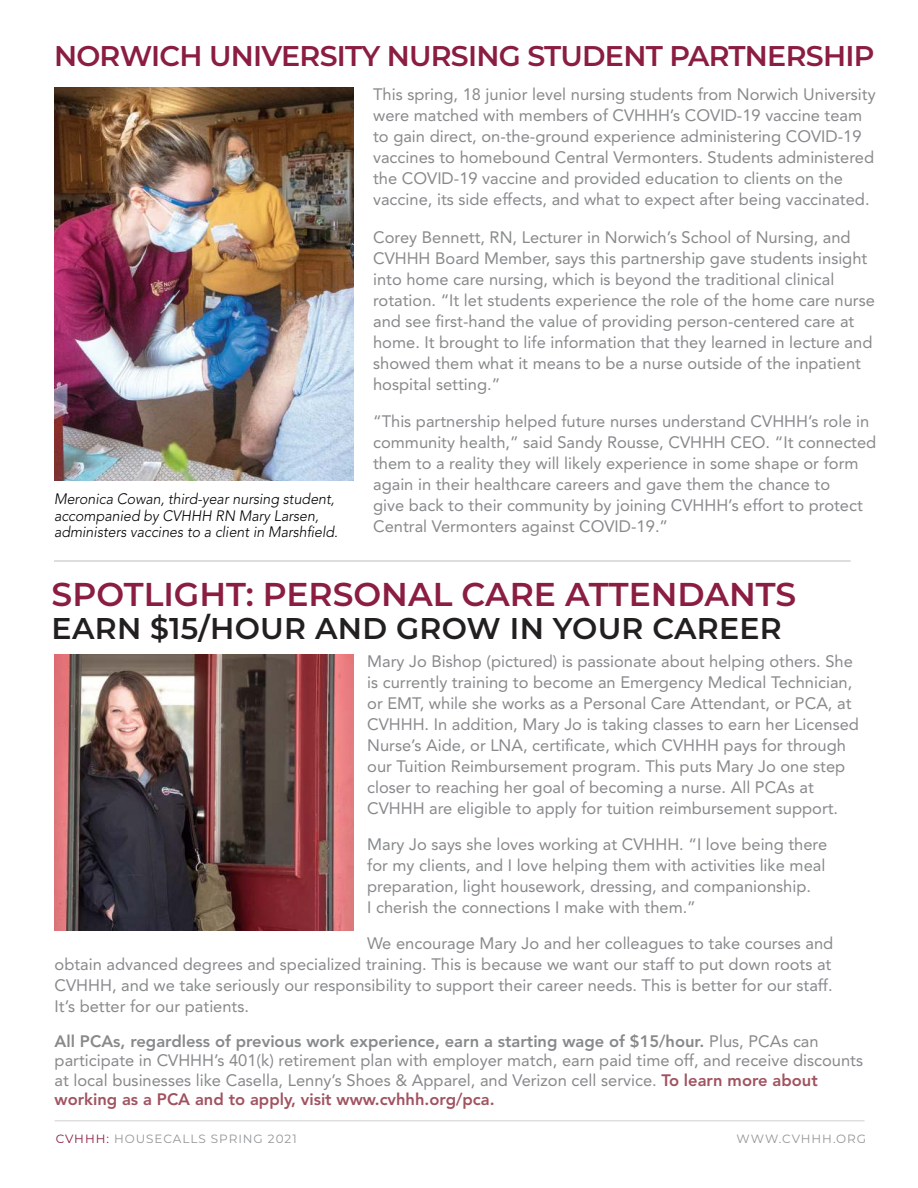
<style>
.page{position:relative;width:918px;height:1188px;background:#fff}
.page>*{position:absolute;margin:0;border:0;box-sizing:border-box;transform-origin:0 0}
.t1{font:600 33px "Montserrat";color:#8a1d40}
.t2{font:600 30px "Montserrat";letter-spacing:.01em;color:#221f1f}
.t3{font:600 28.5px "Montserrat";letter-spacing:-.025em;color:#8a1d40}
.t4{font:16.5px/21px "Avenir LT Std";color:#87898b}
.t5{font:italic 300 15px/16.5px "Avenir LT Std";color:#000;scale:.95 1}
.t6{font:12px "Montserrat";letter-spacing:.08em;color:#939597}
.s1{font-weight:800}
.s2{font-weight:800;color:#a1525f}
.s3{color:#8a1d40}
</style>
<div class="page">
<hr style="left:55px;top:1120px;width:810px;height:1px;background:#d1d2d4">
<hr style="left:54px;top:560px;width:797px;height:2px;background:#d1d2d4">
<img style="left:55px;top:655px;width:299px;height:276px">
<img style="left:55px;top:88px;width:299px;height:393px">
<h3 class="t3" style="left:54px;top:42px;width:822px">NORWICH UNIVERSITY NURSING STUDENT PARTNERSHIP</h3>
<p class="t4" style="left:373px;top:85px;width:504px">This spring, 18 junior level nursing students from Norwich University were matched with members of CVHHH’s COVID-19 vaccine team to gain direct, on-the-ground experience administering COVID-19 vaccines to homebound Central Vermonters. Students administered the COVID-19 vaccine and provided education to clients on the vaccine, its side effects, and what to expect after being vaccinated.</p>
<p class="t4" style="left:373px;top:228px;width:503px">Corey Bennett, RN, Lecturer in Norwich’s School of Nursing, and CVHHH Board Member, says this partnership gave students insight into home care nursing, which is beyond the traditional clinical rotation. “It let students experience the role of the home care nurse and see first-hand the value of providing person-centered care at home. It brought to life information that they learned in lecture and showed them what it means to be a nurse outside of the inpatient hospital setting.”</p>
<p class="t4" style="left:373px;top:412px;width:505px">“This partnership helped future nurses understand CVHHH’s role in community health,” said Sandy Rousse, CVHHH CEO. “It connected them to a reality they will likely experience in some shape or form again in their healthcare careers and gave them the chance to<br>give back to their community by joining CVHHH’s effort to protect Central Vermonters against COVID-19.”</p>
<p class="t5" style="left:54px;top:492px;width:300px">Meronica Cowan, third-year nursing student, accompanied by CVHHH RN Mary Larsen, administers vaccines to a client in Marshfield.</p>
<h1 class="t1" style="left:52px;top:578px;width:746px">SPOTLIGHT: PERSONAL CARE ATTENDANTS</h1>
<h2 class="t2" style="left:52px;top:613px;width:732px">EARN $15/HOUR AND GROW IN YOUR CAREER</h2>
<p class="t4" style="left:367px;top:652px;width:493px">Mary Jo Bishop (pictured) is passionate about helping others. She is currently training to become an Emergency Medical Technician, or EMT, while she works as a Personal Care Attendant, or PCA, at CVHHH. In addition, Mary Jo is taking classes to earn her Licensed Nurse’s Aide, or LNA, certificate, which CVHHH pays for through our Tuition Reimbursement program. This puts Mary Jo one step closer to reaching her goal of becoming a nurse. All PCAs at CVHHH are eligible to apply for tuition reimbursement support.</p>
<p class="t4" style="left:367px;top:835px;width:462px">Mary Jo says she loves working at CVHHH. “I love being there for my clients, and I love helping them with activities like meal preparation, light housework, dressing, and companionship.<br>I cherish the connections I make with them.”</p>
<p class="t4" style="left:55px;top:934px;width:780px;text-align:justify;text-indent:313px">We encourage Mary Jo and her colleagues to take courses and obtain advanced degrees and specialized training. This is because we want our staff to put down roots at CVHHH, and we take seriously our responsibility to support their career needs. This is better for our staff.<br>It’s better for our patients.</p>
<p class="t4" style="left:55px;top:1032px;width:810px;line-height:19.5px"><span class="s1">All PCAs, regardless of previous work experience, earn a starting wage of $15/hour.</span> Plus, PCAs can participate in CVHHH’s 401(k) retirement plan with employer match, earn paid time off, and receive discounts at local businesses like Casella, Lenny’s Shoes &amp; Apparel, and Verizon cell service. <span class="s2">To learn more about working as a PCA and to apply, visit www.cvhhh.org/pca.</span></p>
<p class="t6" style="left:56px;top:1135px;width:243px"><span class="s3">CVHHH:</span> HOUSECALLS SPRING 2021</p>
<p class="t6" style="left:737px;top:1135px;width:131px">WWW.CVHHH.ORG</p>
</div>
